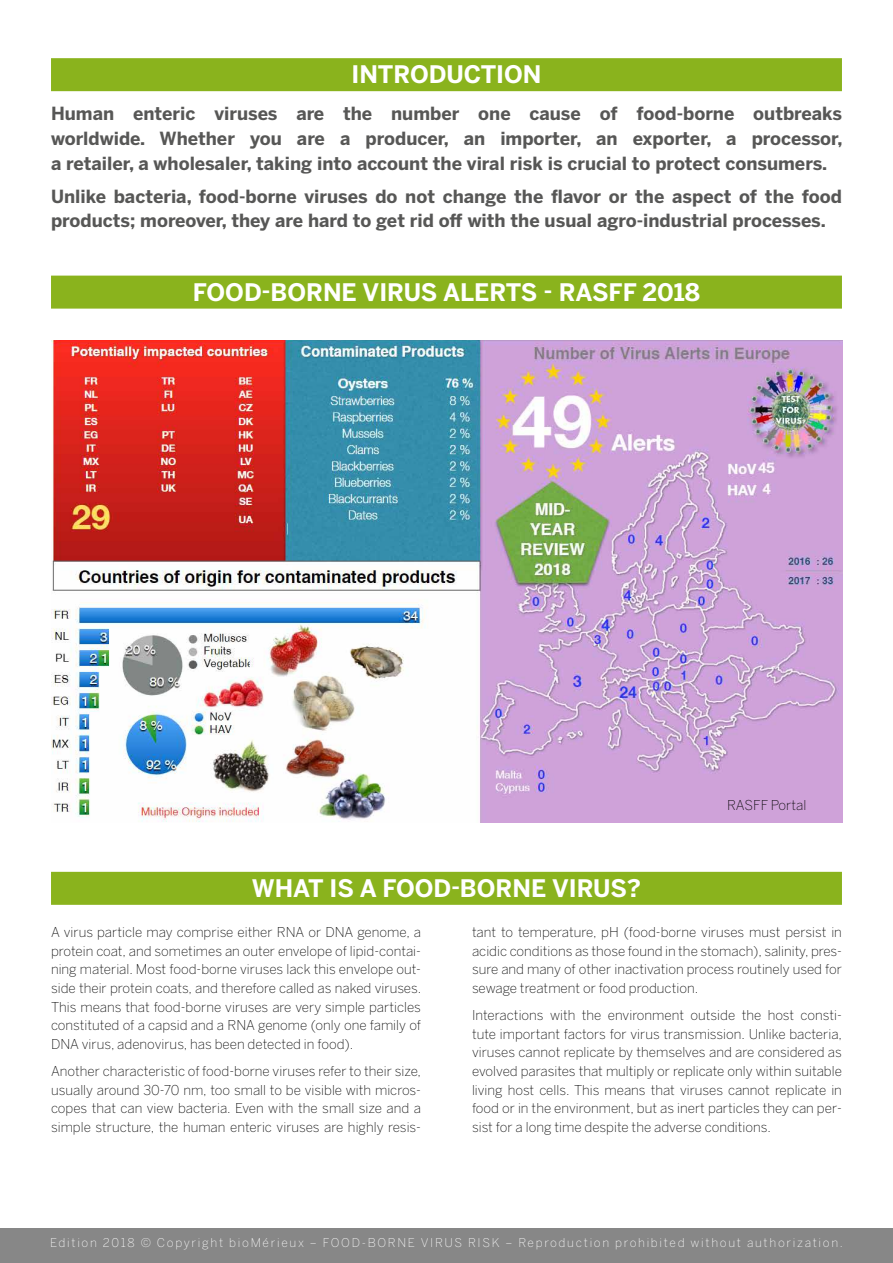
<style>
.page{position:relative;width:893px;height:1263px;background:#fff}
.page>*{position:absolute;margin:0;border:0;box-sizing:border-box;transform-origin:0 0}
.t1{font:700 24px "Benton Sans";color:#fff}
.t2{font:700 18px/24.6px "Benton Sans";color:#575756;text-align:justify}
.t3{font:200 13.5px/18.6px "Benton Sans";color:#000;text-align:justify}
.t4{font:200 12px "Benton Sans";letter-spacing:.14em;color:#fff}
</style>
<div class="page">
<div style="left:51px;top:58px;width:791px;height:33px;background:#8ab31d"></div>
<div style="left:51px;top:872px;width:791px;height:33px;background:#8ab31d"></div>
<div style="left:51px;top:276px;width:791px;height:33px;background:#8ab31d"></div>
<div style="left:0;top:1229px;width:893px;height:34px;background:#878787"></div>
<img style="left:51px;top:340px;width:791px;height:482px">
<h1 class="t1" style="left:351px;top:60px;width:192px">INTRODUCTION</h1>
<p class="t2" style="left:51px;top:102px;width:793px">Human enteric viruses are the number one cause of food-borne outbreaks worldwide. Whether you are a producer, an importer, an exporter, a processor, a retailer, a wholesaler, taking into account the viral risk is crucial to protect consumers.</p>
<h2 class="t2" style="left:51px;top:184px;width:792px">Unlike bacteria, food-borne viruses do not change the flavor or the aspect of the food products; moreover, they are hard to get rid off with the usual agro-industrial processes.</h2>
<h1 class="t1" style="left:193px;top:277px;width:509px">FOOD-BORNE VIRUS ALERTS - RASFF 2018</h1>
<h1 class="t1" style="left:252px;top:873px;width:391px">WHAT IS A FOOD-BORNE VIRUS?</h1>
<p class="t3" style="left:727px;top:796px;width:81px">RASFF Portal</p>
<p class="t3" style="left:51px;top:923px;width:372px">A virus particle may comprise either RNA or DNA genome, a protein coat, and sometimes an outer envelope of lipid-contai&shy;ning material. Most food-borne viruses lack this envelope out&shy;side their protein coats, and therefore called as naked viruses.<br>This means that food-borne viruses are very simple particles constituted of a capsid and a RNA genome (only one family of DNA virus, adenovirus, has been detected in food).</p>
<p class="t3" style="left:51px;top:1062px;width:372px">Another characteristic of food-borne viruses refer to their size, usually around 30-70 nm, too small to be visible with micros&shy;copes that can view bacteria. Even with the small size and a simple structure, the human enteric viruses are highly resis-</p>
<p class="t3" style="left:472px;top:923px;width:371px">tant to temperature, pH (food-borne viruses must persist in acidic conditions as those found in the stomach), salinity, pres&shy;sure and many of other inactivation process routinely used for sewage treatment or food production.</p>
<p class="t3" style="left:472px;top:1006px;width:372px">Interactions with the environment outside the host consti&shy;tute important factors for virus transmission. Unlike bacteria, viruses cannot replicate by themselves and are considered as evolved parasites that multiply or replicate only within suitable living host cells. This means that viruses cannot replicate in food or in the environment, but as inert particles they can per&shy;sist for a long time despite the adverse conditions.</p>
<p class="t4" style="left:50px;top:1236px;width:794px">Edition 2018 © Copyright bioMérieux – FOOD-BORNE VIRUS RISK – Reproduction prohibited without authorization.</p>
</div>
